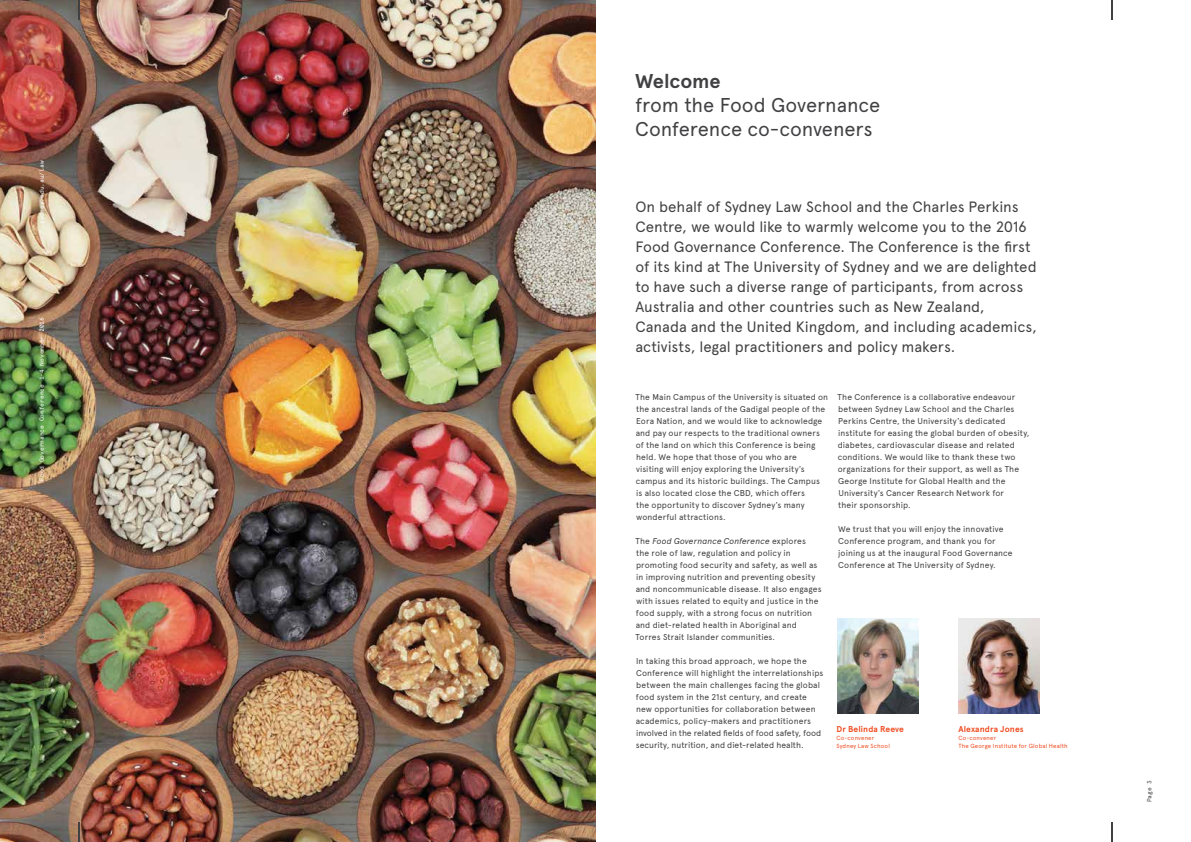
<style>
.page{position:relative;width:1191px;height:842px;background:#fff}
.page>*{position:absolute;margin:0;border:0;box-sizing:border-box;transform-origin:0 0}
.t1{font:20px/24px "Apercu Pro";letter-spacing:-.005em;color:#414042}
.t2{font:700 20px "Apercu Pro";letter-spacing:-.005em;color:#414042}
.t3{font:15px/20px "Apercu Pro";letter-spacing:-.005em;color:#414042}
.t4{font:8.5px/12px "Apercu Pro";letter-spacing:.015em;color:#414042}
.t5{font:700 8.5px "Apercu Pro";letter-spacing:.015em;color:#f04e23}
.t6{font:6px/8px "Apercu Pro";letter-spacing:.025em;color:#f04e23}
.t7{font:6px "Apercu Pro Mono";color:#fff}
.t8{font:6px "Apercu Pro Mono";color:#414042}
.s1{font-style:italic}
</style>
<div class="page">
<img style="left:0;top:0;width:595px;height:842px">
<img style="left:837px;top:618px;width:81px;height:96px">
<img style="left:958px;top:618px;width:81px;height:96px">
<hr style="left:1110px;top:822px;width:2px;height:20px;background:#414042">
<hr style="left:1110px;top:0;width:2px;height:20px;background:#414042">
<svg style="left:79px;top:822px;width:1px;height:20px"></svg>
<svg style="left:79px;top:0;width:1px;height:20px"></svg>
<p class="t7" style="left:37px;top:224px;width:65px;rotate:-90deg">sydney.edu.au/law</p>
<p class="t7" style="left:37px;top:481px;width:165px;rotate:-90deg">Food Governance Conference 1-4 November 2016</p>
<p class="t8" style="left:37px;top:706px;width:91px;rotate:-90deg">The University of Sydney</p>
<h1 class="t2" style="left:635px;top:66px;width:87px">Welcome</h1>
<h1 class="t1" style="left:635px;top:91px;width:247px">from the Food Governance<br>Conference co-conveners</h1>
<p class="t3" style="left:635px;top:195px;width:403px">On behalf of Sydney Law School and the Charles Perkins Centre, we would like to warmly welcome you to the 2016<br>Food Governance Conference. The Conference is the first of its kind at The University of Sydney and we are delighted to have such a diverse range of participants, from across Australia and other countries such as New Zealand, Canada and the United Kingdom, and including academics, activists, legal practitioners and policy makers.</p>
<p class="t4" style="left:635px;top:390px;width:194px">The Main Campus of the University is situated on the ancestral lands of the Gadigal people of the Eora Nation, and we would like to acknowledge and pay our respects to the traditional owners of the land on which this Conference is being held. We hope that those of you who are<br>visiting will enjoy exploring the University’s campus and its historic buildings. The Campus<br>is also located close the CBD, which offers<br>the opportunity to discover Sydney’s many wonderful attractions.</p>
<p class="t4" style="left:635px;top:534px;width:187px">The <span class="s1">Food Governance Conference</span> explores<br>the role of law, regulation and policy in promoting food security and safety, as well as in improving nutrition and preventing obesity and noncommunicable disease. It also engages with issues related to equity and justice in the food supply, with a strong focus on nutrition and diet-related health in Aboriginal and Torres Strait Islander communities.</p>
<p class="t4" style="left:635px;top:654px;width:189px">In taking this broad approach, we hope the Conference will highlight the interrelationships between the main challenges facing the global food system in the 21st century, and create new opportunities for collaboration between academics, policy-makers and practitioners involved in the related fields of food safety, food security, nutrition, and diet-related health.</p>
<p class="t4" style="left:837px;top:390px;width:193px">The Conference is a collaborative endeavour between Sydney Law School and the Charles Perkins Centre, the University’s dedicated institute for easing the global burden of obesity, diabetes, cardiovascular disease and related conditions. We would like to thank these two organizations for their support, as well as The George Institute for Global Health and the University’s Cancer Research Network for<br>their sponsorship.</p>
<p class="t4" style="left:838px;top:522px;width:176px">We trust that you will enjoy the innovative Conference program, and thank you for joining us at the inaugural Food Governance Conference at The University of Sydney.</p>
<p class="t5" style="left:836px;top:722px;width:69px">Dr Belinda Reeve</p>
<p class="t6" style="left:836px;top:733px;width:55px">Co-convener<br>Sydney Law School</p>
<p class="t5" style="left:958px;top:722px;width:67px">Alexandra Jones</p>
<p class="t6" style="left:958px;top:733px;width:111px">Co-convener<br>The George Institute for Global Health</p>
<p class="t8" style="left:37px;top:802px;width:24px;rotate:-90deg">Page 2</p>
<p class="t8" style="left:1144px;top:802px;width:24px;rotate:-90deg">Page 3</p>
</div>
